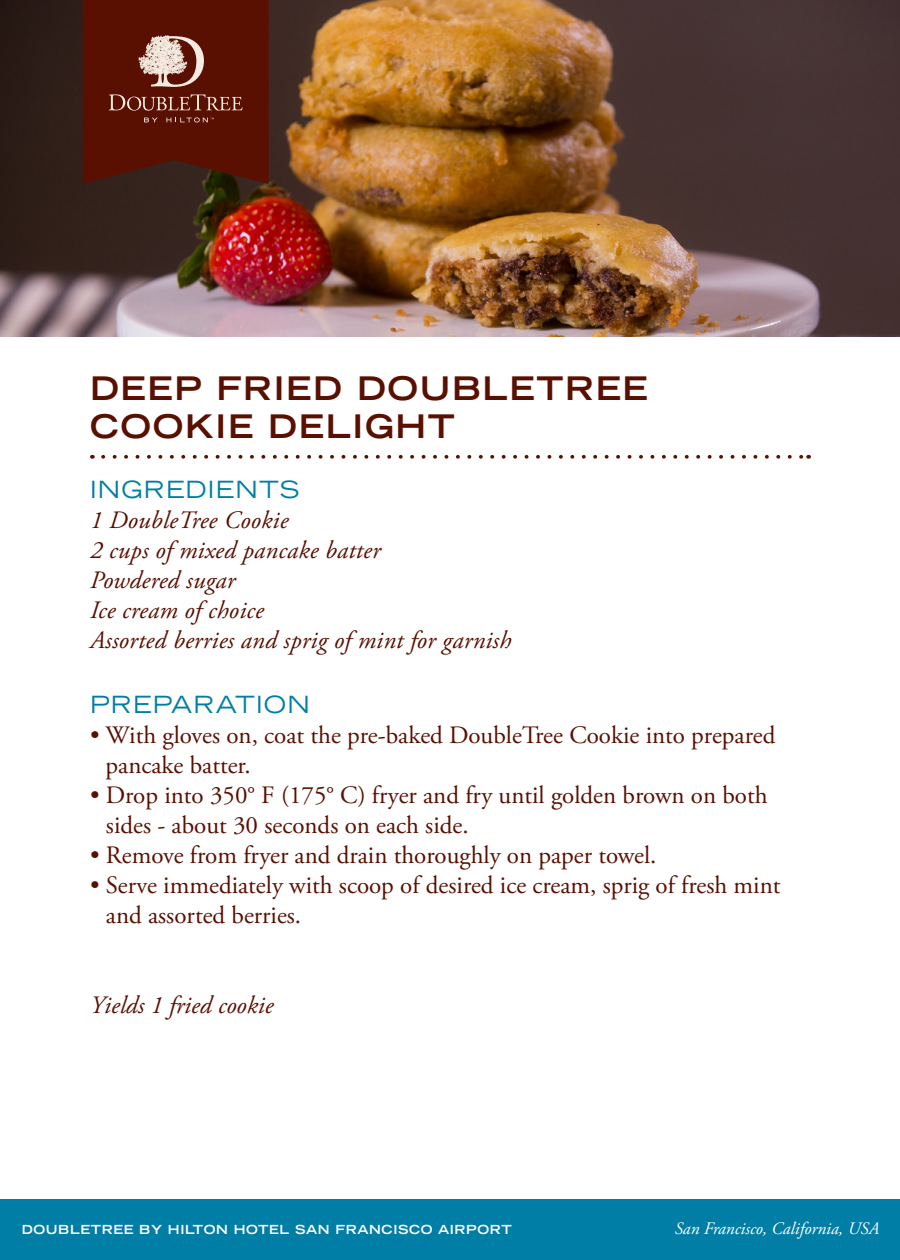
<style>
.page{position:relative;width:900px;height:1260px;background:#fff}
.page>*{position:absolute;margin:0;border:0;box-sizing:border-box;transform-origin:0 0}
.body_copy{font:700 expanded 32.5px "Trade Gothic LH";letter-spacing:.05em;color:#5a1000}
.body_copy-2{font:25px/30px "Adobe Garamond Pro";color:#5a1000}
.body_copy-3{font:italic 25px "Adobe Garamond Pro";letter-spacing:.01em;color:#5a1000}
.body_copy-4{font:expanded 23.75px "Trade Gothic LH";letter-spacing:.05em;color:#007ea5}
.body_copy-5{font:italic 17.5px "Adobe Garamond Pro";color:#fff}
.body_copy-6{font:700 expanded 12.5px "Trade Gothic LH";letter-spacing:.05em;color:#fff}
</style>
<div class="page">
<img style="left:0;top:0;width:900px;height:337px">
<div style="left:0;top:1199px;width:900px;height:61px;background:#007ea5"></div>
<svg style="left:103px;top:455px;width:706px;height:4px"></svg>
<svg style="left:83px;top:0;width:186px;height:184px"></svg>
<p class="body_copy" style="left:90px;top:368px;width:559px">DEEP FRIED DOUBLETREE</p>
<p class="body_copy" style="left:90px;top:405px;width:366px">COOKIE DELIGHT</p>
<p class="body_copy-4" style="left:90px;top:474px;width:211px">INGREDIENTS</p>
<p class="body_copy-3" style="left:90px;top:505px;width:200px">1 DoubleTree Cookie</p>
<p class="body_copy-3" style="left:90px;top:535px;width:292px">2 cups of mixed pancake batter</p>
<p class="body_copy-3" style="left:90px;top:565px;width:147px">Powdered sugar</p>
<p class="body_copy-3" style="left:90px;top:595px;width:175px">Ice cream of choice</p>
<p class="body_copy-3" style="left:90px;top:625px;width:423px">Assorted berries and sprig of mint for garnish</p>
<p class="body_copy-4" style="left:90px;top:689px;width:221px">PREPARATION</p>
<p class="body_copy-2" style="left:106px;top:721px;width:671px;text-indent:-16px">• With gloves on, coat the pre-baked DoubleTree Cookie into prepared pancake batter.</p>
<p class="body_copy-2" style="left:106px;top:781px;width:663px;text-indent:-16px">• Drop into 350° F (175° C) fryer and fry until golden brown on both sides - about 30 seconds on each side.</p>
<p class="body_copy-2" style="left:90px;top:841px;width:568px">• Remove from fryer and drain thoroughly on paper towel.</p>
<p class="body_copy-2" style="left:106px;top:871px;width:676px;text-indent:-16px">• Serve immediately with scoop of desired ice cream, sprig of fresh mint and assorted berries.</p>
<p class="body_copy-3" style="left:90px;top:990px;width:185px">Yields 1 fried cookie</p>
<p class="body_copy-6" style="left:22px;top:1222px;width:492px">DOUBLETREE BY HILTON HOTEL SAN FRANCISCO AIRPORT</p>
<p class="body_copy-5" style="left:675px;top:1218px;width:206px">San Francisco, California, USA</p>
</div>
